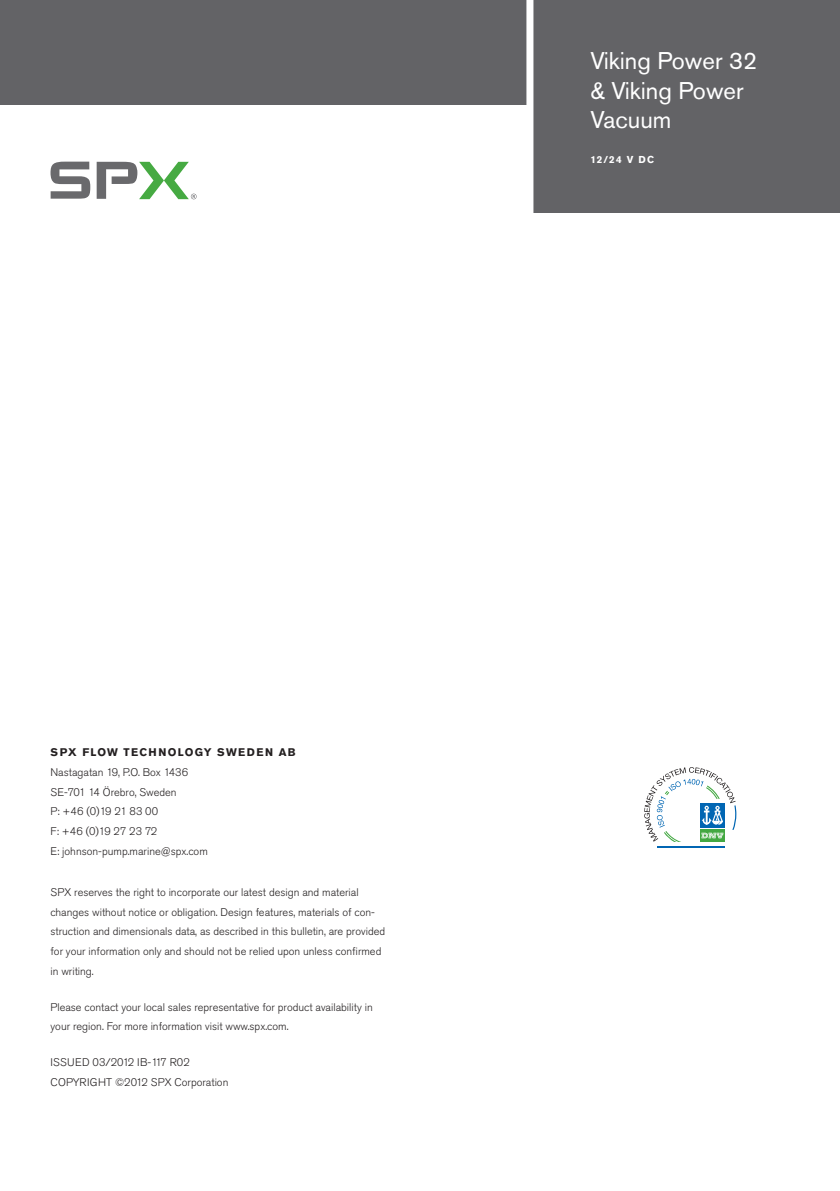
<style>
.page{position:relative;width:840px;height:1191px;background:#fff}
.page>*{position:absolute;margin:0;border:0;box-sizing:border-box;transform-origin:0 0}
.Back_Cover_MANUAL_NA{font:24px/29.4px "Akzidenz Grotesk Pro";color:#fff}
.Back_Cover_Legal_Dis{font:300 11px/19.6px "Akzidenz Grotesk Pro";color:#231f20}
.Back_Cover_Contact_I{font:300 11px/19.6px "Akzidenz Grotesk Pro";color:#231f20}
.Back_Cover_Contact_I-2{font:700 11px "Akzidenz Grotesk Pro";letter-spacing:.11em;color:#231f20}
.Back_Cover_MANUAL_SU{font:700 10px "Akzidenz Grotesk Pro";color:#fff}
</style>
<div class="page">
<hr style="left:656px;top:846px;width:68px;height:1px;background:#0166b3">
<svg style="left:644px;top:767px;width:92px;height:75px"></svg>
<div style="left:0;top:0;width:530px;height:105px;background:#636366"></div>
<div style="left:530px;top:0;width:309px;height:212px;background:#636366"></div>
<div style="left:526px;top:0;width:7px;height:214px;background:#fff"></div>
<svg style="left:50px;top:162px;width:40px;height:37px"></svg>
<svg style="left:97px;top:162px;width:99px;height:37px"></svg>
<p class="Back_Cover_MANUAL_NA" style="left:590px;top:46px;width:168px">Viking Power 32 &amp; Viking Power<br>Vacuum</p>
<p class="Back_Cover_MANUAL_SU" style="left:590px;top:153px;width:65px">12/24 V DC</p>
<p class="Back_Cover_Contact_I-2" style="left:50px;top:745px;width:246px">SPX FLOW TECHNOLOGY SWEDEN AB</p>
<p class="Back_Cover_Contact_I" style="left:50px;top:762px;width:159px">Nastagatan 19, P.O. Box 1436<br>SE-701 14 Örebro, Sweden<br>P: +46 (0)19 21 83 00<br>F: +46 (0)19 27 23 72<br>E: johnson-pump.marine@spx.com</p>
<p class="Back_Cover_Legal_Dis" style="left:50px;top:882px;width:336px">SPX reserves the right to incorporate our latest design and material changes without notice or obligation. Design features, materials of con&shy;struction and dimensionals data, as described in this bulletin, are provided for your information only and should not be relied upon unless confirmed in writing.</p>
<p class="Back_Cover_Legal_Dis" style="left:50px;top:997px;width:323px">Please contact your local sales representative for product availability in your region. For more information visit www.spx.com.</p>
<p class="Back_Cover_Legal_Dis" style="left:50px;top:1052px;width:179px">ISSUED 03/2012 IB-117 R02<br>COPYRIGHT ©2012 SPX Corporation</p>
</div>
